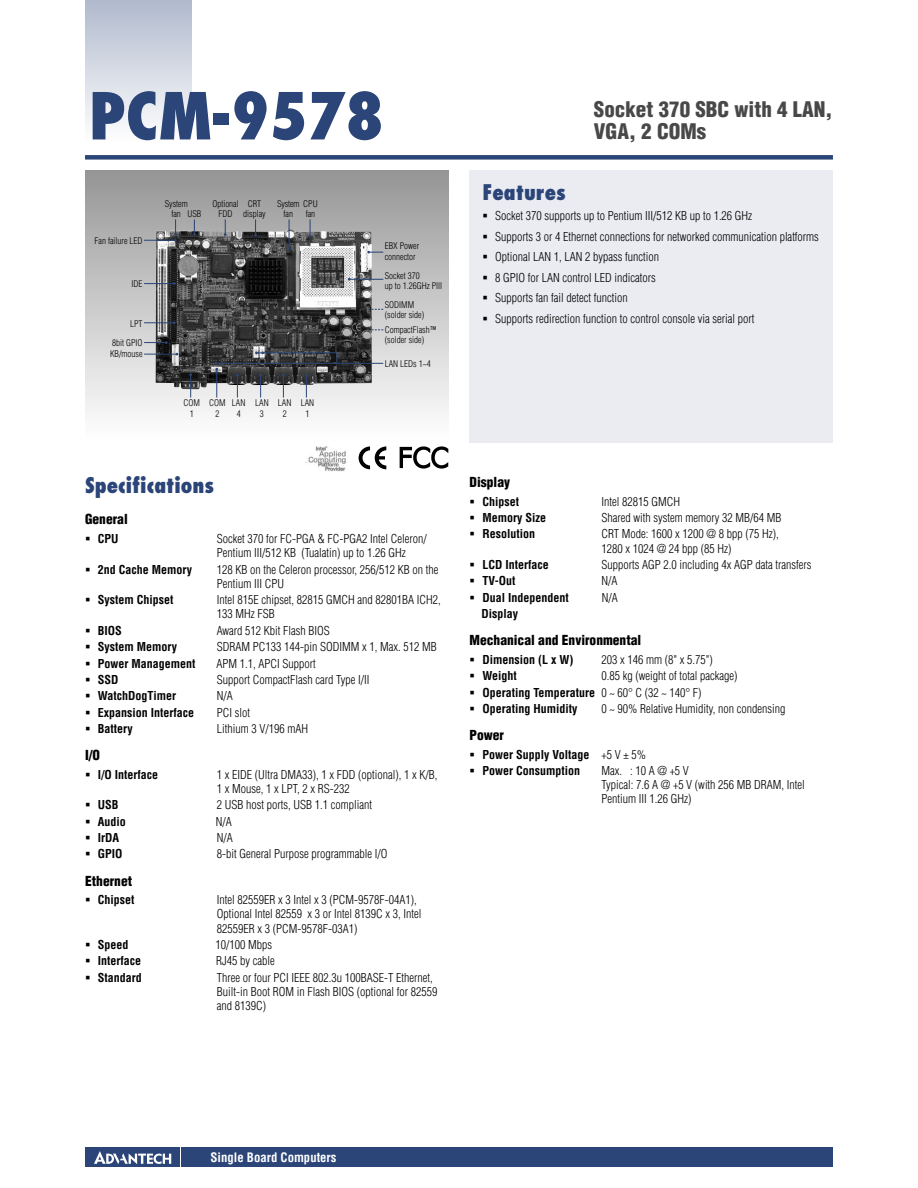
<style>
.page{position:relative;width:918px;height:1188px;background:#fff}
.page>*{position:absolute;margin:0;border:0;box-sizing:border-box;transform-origin:0 0}
.t1{font:800 condensed 63px "Futura";color:#2b4578}
.t2{font:900 condensed 21px/22.5px "Helvetica";color:#484848}
.t3{font:800 condensed 21px "Futura";color:#2b4578}
.t4{font:900 condensed 13.5px "Helvetica";color:#000}
.t5{font:700 condensed 12.75px "Helvetica";color:#fff}
.t6{font:300 condensed 12px/14.2px "Helvetica";color:#000}
.t7{font:700 condensed 12px "Helvetica";color:#000}
.t8{font:300 condensed 9px/10.4px "Helvetica";color:#000;text-align:center}
.s1{font-weight:300}
</style>
<div class="page">
<div style="left:182px;top:1147px;width:651px;height:20px;background:#2b4578"></div>
<div style="left:85px;top:1147px;width:95px;height:20px;background:#2b4578"></div>
<svg style="left:94px;top:1151px;width:77px;height:13px"></svg>
<div style="left:85px;top:155px;width:748px;height:5px;background:#2b4578"></div>
<div style="left:85px;top:0;width:106px;height:143px;background:linear-gradient(to bottom,#b0bacd,#fff)"></div>
<div style="left:470px;top:170px;width:363px;height:272px;background:#eaecf1"></div>
<div style="left:85px;top:170px;width:363px;height:272px;background:linear-gradient(to bottom,#969696,#fff)"></div>
<img style="left:306px;top:446px;width:41px;height:25px">
<svg style="left:359px;top:446px;width:27px;height:23px"></svg>
<svg style="left:400px;top:446px;width:48px;height:23px"></svg>
<img style="left:156px;top:229px;width:216px;height:160px">
<hr style="left:144px;top:240px;width:31px;height:1px;background:#2b4578">
<svg style="left:174px;top:219px;width:3px;height:23px"></svg>
<svg style="left:193px;top:219px;width:3px;height:17px"></svg>
<svg style="left:224px;top:219px;width:3px;height:17px"></svg>
<svg style="left:254px;top:219px;width:3px;height:18px"></svg>
<svg style="left:288px;top:219px;width:2px;height:31px"></svg>
<svg style="left:309px;top:219px;width:2px;height:19px"></svg>
<svg style="left:367px;top:251px;width:16px;height:3px"></svg>
<hr style="left:349px;top:279px;width:34px;height:1px;background:#2b4578">
<svg style="left:255px;top:351px;width:83px;height:12px"></svg>
<hr style="left:216px;top:363px;width:167px;height:1px;background:#2b4578">
<svg style="left:305px;top:374px;width:3px;height:24px"></svg>
<svg style="left:282px;top:374px;width:3px;height:24px"></svg>
<svg style="left:259px;top:374px;width:3px;height:24px"></svg>
<svg style="left:236px;top:374px;width:3px;height:24px"></svg>
<svg style="left:215px;top:362px;width:3px;height:36px"></svg>
<svg style="left:189px;top:373px;width:3px;height:25px"></svg>
<hr style="left:144px;top:354px;width:33px;height:1px;background:#2b4578">
<svg style="left:144px;top:341px;width:24px;height:3px"></svg>
<hr style="left:144px;top:322px;width:30px;height:1px;background:#2b4578">
<hr style="left:144px;top:283px;width:30px;height:1px;background:#2b4578">
<h1 class="t1" style="left:89px;top:76px;width:296px">PCM-9578</h1>
<h2 class="t2" style="left:594px;top:98px;width:240px">Socket 370 SBC with 4 LAN,<br>VGA, 2 COMs</h2>
<p class="t8" style="left:95px;top:235px;width:49px">Fan failure LED</p>
<p class="t8" style="left:132px;top:279px;width:12px">IDE</p>
<p class="t8" style="left:130px;top:318px;width:14px">LPT</p>
<p class="t8" style="left:112px;top:337px;width:32px">8bit GPIO</p>
<p class="t8" style="left:110px;top:349px;width:34px">KB/mouse</p>
<p class="t8" style="left:171px;top:199px;width:31px;text-align:left;text-indent:-7px">System<br>fan USB</p>
<p class="t8" style="left:213px;top:199px;width:28px">Optional<br>FDD</p>
<p class="t8" style="left:243px;top:199px;width:24px">CRT display</p>
<p class="t8" style="left:284px;top:199px;width:36px;text-align:left;text-indent:-6px">System CPU fan</p>
<p class="t8" style="left:306px;top:209px;width:11px">fan</p>
<p class="t8" style="left:183px;top:398px;width:18px">COM<br>1</p>
<p class="t8" style="left:209px;top:398px;width:18px">COM<br>2</p>
<p class="t8" style="left:232px;top:398px;width:15px">LAN<br>4</p>
<p class="t8" style="left:255px;top:398px;width:15px">LAN<br>3</p>
<p class="t8" style="left:278px;top:398px;width:15px">LAN<br>2</p>
<p class="t8" style="left:301px;top:398px;width:15px">LAN<br>1</p>
<p class="t8" style="left:385px;top:241px;width:36px;text-align:left">EBX Power connector</p>
<p class="t8" style="left:385px;top:270px;width:59px;text-align:left">Socket 370<br>up to 1.26GHz PIII</p>
<p class="t8" style="left:385px;top:299px;width:41px;text-align:left">SODIMM (solder side)</p>
<p class="t8" style="left:385px;top:324px;width:53px;text-align:left">CompactFlash™ (solder side)</p>
<p class="t8" style="left:385px;top:359px;width:47px">LAN LEDs 1~4</p>
<h2 class="t3" style="left:85px;top:472px;width:131px">Specifications</h2>
<p class="t4" style="left:85px;top:511px;width:44px">General</p>
<p class="t7" style="left:85px;top:531px;width:35px">▪ CPU</p>
<p class="t6" style="left:217px;top:531px;width:211px">Socket 370 for FC-PGA &amp; FC-PGA2 Intel Celeron/<br>Pentium III/512 KB (Tualatin) up to 1.26 GHz</p>
<p class="t7" style="left:85px;top:562px;width:108px">▪ 2nd Cache Memory</p>
<p class="t6" style="left:217px;top:562px;width:223px">128 KB on the Celeron processor, 256/512 KB on the<br>Pentium III CPU</p>
<p class="t7" style="left:85px;top:593px;width:90px">▪ System Chipset</p>
<p class="t6" style="left:217px;top:593px;width:225px">Intel 815E chipset, 82815 GMCH and 82801BA ICH2,<br>133 MHz FSB</p>
<p class="t7" style="left:85px;top:623px;width:38px">▪ BIOS</p>
<p class="t6" style="left:217px;top:623px;width:115px">Award 512 Kbit Flash BIOS</p>
<p class="t7" style="left:85px;top:640px;width:93px">▪ System Memory</p>
<p class="t6" style="left:217px;top:640px;width:221px">SDRAM PC133 144-pin SODIMM x 1, Max. 512 MB</p>
<p class="t7" style="left:85px;top:656px;width:112px">▪ Power Management</p>
<p class="t6" style="left:216px;top:656px;width:101px">APM 1.1, APCI Support</p>
<p class="t7" style="left:85px;top:672px;width:35px">▪ SSD</p>
<p class="t6" style="left:217px;top:672px;width:154px">Support CompactFlash card Type I/II</p>
<p class="t7" style="left:85px;top:689px;width:92px">▪ WatchDogTimer</p>
<p class="t6" style="left:217px;top:689px;width:18px">N/A</p>
<p class="t7" style="left:85px;top:705px;width:111px">▪ Expansion Interface</p>
<p class="t6" style="left:217px;top:705px;width:35px">PCI slot</p>
<p class="t7" style="left:85px;top:721px;width:49px">▪ Battery</p>
<p class="t6" style="left:217px;top:722px;width:93px">Lithium 3 V/196 mAH</p>
<p class="t4" style="left:85px;top:747px;width:17px">I/O</p>
<p class="t7" style="left:85px;top:767px;width:75px">▪ I/O Interface</p>
<p class="t6" style="left:217px;top:767px;width:222px">1 x EIDE (Ultra DMA33), 1 x FDD (optional), 1 x K/B,<br>1 x Mouse, 1 x LPT, 2 x RS-232</p>
<p class="t7" style="left:85px;top:798px;width:35px">▪ USB</p>
<p class="t6" style="left:217px;top:798px;width:157px">2 USB host ports, USB 1.1 compliant</p>
<p class="t7" style="left:85px;top:814px;width:42px">▪ Audio</p>
<p class="t6" style="left:216px;top:814px;width:18px">N/A</p>
<p class="t7" style="left:85px;top:830px;width:36px">▪ IrDA</p>
<p class="t6" style="left:217px;top:831px;width:18px">N/A</p>
<p class="t7" style="left:85px;top:847px;width:39px">▪ GPIO</p>
<p class="t6" style="left:217px;top:847px;width:172px">8-bit General Purpose programmable I/O</p>
<p class="t4" style="left:85px;top:872px;width:49px">Ethernet</p>
<p class="t7" style="left:85px;top:892px;width:51px">▪ Chipset</p>
<p class="t6" style="left:217px;top:893px;width:206px">Intel 82559ER x 3 Intel x 3 (PCM-9578F-04A1),<br>Optional Intel 82559 x 3 or Intel 8139C x 3, Intel<br>82559ER x 3 (PCM-9578F-03A1)</p>
<p class="t7" style="left:85px;top:937px;width:45px">▪ Speed</p>
<p class="t6" style="left:215px;top:937px;width:58px">10/100 Mbps</p>
<p class="t7" style="left:85px;top:954px;width:58px">▪ Interface</p>
<p class="t6" style="left:216px;top:954px;width:60px">RJ45 by cable</p>
<p class="t7" style="left:85px;top:970px;width:58px">▪ Standard</p>
<p class="t6" style="left:217px;top:970px;width:222px">Three or four PCI IEEE 802.3u 100BASE-T Ethernet,<br>Built-in Boot ROM in Flash BIOS (optional for 82559 and 8139C)</p>
<h2 class="t3" style="left:482px;top:178px;width:85px">Features</h2>
<p class="t6" style="left:482px;top:208px;width:271px">▪ Socket 370 supports up to Pentium III/512 KB up to 1.26 GHz</p>
<p class="t6" style="left:482px;top:229px;width:338px">▪ Supports 3 or 4 Ethernet connections for networked communication platforms</p>
<p class="t6" style="left:482px;top:250px;width:178px">▪ Optional LAN 1, LAN 2 bypass function</p>
<p class="t6" style="left:482px;top:270px;width:175px">▪ 8 GPIO for LAN control LED indicators</p>
<p class="t6" style="left:482px;top:291px;width:147px">▪ Supports fan fail detect function</p>
<p class="t6" style="left:482px;top:312px;width:273px">▪ Supports redirection function to control console via serial port</p>
<p class="t4" style="left:470px;top:474px;width:42px">Display</p>
<p class="t7" style="left:470px;top:494px;width:51px">▪ Chipset</p>
<p class="t6" style="left:601px;top:494px;width:80px">Intel 82815 GMCH</p>
<p class="t7" style="left:470px;top:510px;width:78px">▪ Memory Size</p>
<p class="t6" style="left:601px;top:511px;width:182px">Shared with system memory 32 MB/64 MB</p>
<p class="t7" style="left:470px;top:527px;width:67px">▪ Resolution</p>
<p class="t6" style="left:601px;top:527px;width:179px">CRT Mode: 1600 x 1200 @ 8 bpp (75 Hz),<br>1280 x 1024 @ 24 bpp (85 Hz)</p>
<p class="t7" style="left:470px;top:557px;width:81px">▪ LCD Interface</p>
<p class="t6" style="left:601px;top:558px;width:211px">Supports AGP 2.0 including 4x AGP data transfers</p>
<p class="t7" style="left:470px;top:574px;width:47px">▪ TV-Out</p>
<p class="t6" style="left:601px;top:574px;width:18px">N/A</p>
<p class="t7" style="left:470px;top:590px;width:101px">▪ Dual Independent</p>
<p class="t6" style="left:602px;top:590px;width:18px">N/A</p>
<p class="t7" style="left:482px;top:607px;width:38px">Display</p>
<p class="t4" style="left:470px;top:632px;width:173px">Mechanical and Environmental</p>
<p class="t7" style="left:470px;top:652px;width:105px">▪ Dimension (L x W)</p>
<p class="t6" style="left:601px;top:652px;width:113px">203 x 146 mm (8" x 5.75")</p>
<p class="t7" style="left:470px;top:669px;width:49px">▪ Weight</p>
<p class="t6" style="left:601px;top:669px;width:137px">0.85 kg (weight of total package)</p>
<p class="t7" style="left:470px;top:685px;width:234px">▪ Operating Temperature <span class="s1">0 ~ 60° C (32 ~ 140° F)</span></p>
<p class="t7" style="left:470px;top:701px;width:109px">▪ Operating Humidity</p>
<p class="t6" style="left:601px;top:701px;width:185px">0 ~ 90% Relative Humidity, non condensing</p>
<p class="t4" style="left:470px;top:727px;width:36px">Power</p>
<p class="t7" style="left:470px;top:747px;width:178px">▪ Power Supply Voltage <span class="s1">+5 V ± 5%</span></p>
<p class="t7" style="left:470px;top:763px;width:112px">▪ Power Consumption</p>
<p class="t6" style="left:601px;top:763px;width:205px">Max. : 10 A @ +5 V<br>Typical: 7.6 A @ +5 V (with 256 MB DRAM, Intel<br>Pentium III 1.26 GHz)</p>
<p class="t5" style="left:210px;top:1150px;width:128px">Single Board Computers</p>
</div>
